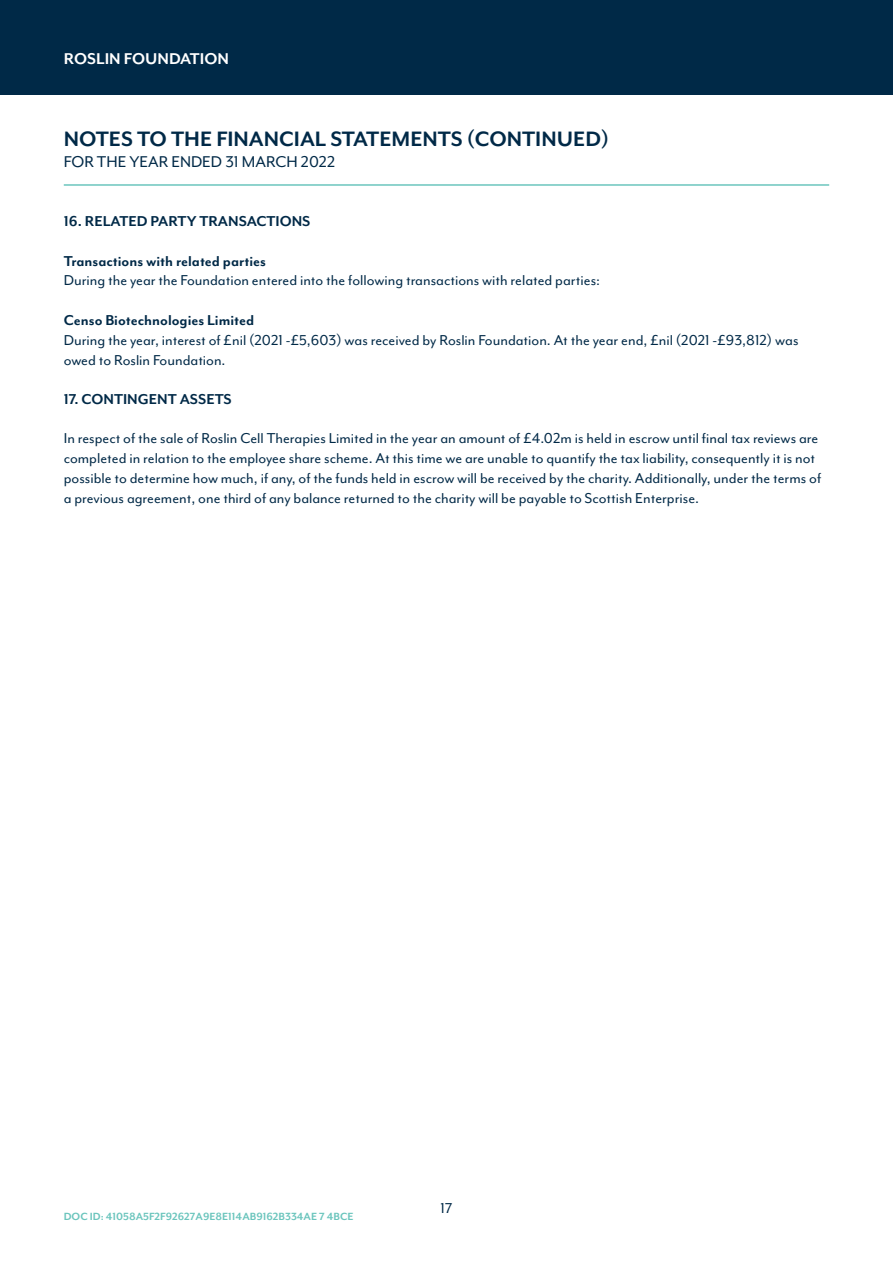
<style>
.page{position:relative;width:893px;height:1263px;background:#fff}
.page>*{position:absolute;margin:0;border:0;box-sizing:border-box;transform-origin:0 0}
.t1{font:700 24px "Mr Eaves Mod OT";color:#002947}
.t2{font:18px "Mr Eaves Mod OT";color:#002947}
.t3{font:700 18px "Mr Eaves Mod OT";color:#fff}
.t4{font:16.5px/19.8px "Mr Eaves Mod OT";color:#002947}
.t5{font:700 16.5px "Mr Eaves Mod OT";color:#002947}
.t6{font:700 12px "Mr Eaves Mod OT";color:#6bc5bd}
</style>
<div class="page">
<div style="left:0;top:0;width:893px;height:95px;background:#002947"></div>
<hr style="left:64px;top:184px;width:765px;height:2px;background:#6bc5bd">
<p class="t3" style="left:64px;top:48px;width:167px">ROSLIN FOUNDATION</p>
<p class="t1" style="left:64px;top:125px;width:547px">NOTES TO THE FINANCIAL STATEMENTS (CONTINUED)</p>
<p class="t2" style="left:64px;top:152px;width:273px">FOR THE YEAR ENDED 31 MARCH 2022</p>
<p class="t5" style="left:64px;top:212px;width:248px">16. RELATED PARTY TRANSACTIONS</p>
<p class="t5" style="left:64px;top:251px;width:204px">Transactions with related parties</p>
<p class="t4" style="left:64px;top:270px;width:538px">During the year the Foundation entered into the following transactions with related parties:</p>
<p class="t5" style="left:64px;top:311px;width:192px">Censo Biotechnologies Limited</p>
<p class="t4" style="left:64px;top:330px;width:736px">During the year, interest of £nil (2021 -£5,603) was received by Roslin Foundation. At the year end, £nil (2021 -£93,812) was owed to Roslin Foundation.</p>
<p class="t5" style="left:64px;top:390px;width:169px">17. CONTINGENT ASSETS</p>
<p class="t4" style="left:64px;top:428px;width:759px">In respect of the sale of Roslin Cell Therapies Limited in the year an amount of £4.02m is held in escrow until final tax reviews are completed in relation to the employee share scheme. At this time we are unable to quantify the tax liability, consequently it is not possible to determine how much, if any, of the funds held in escrow will be received by the charity. Additionally, under the terms of a previous agreement, one third of any balance returned to the charity will be payable to Scottish Enterprise.</p>
<p class="t6" style="left:64px;top:1209px;width:291px">DOC ID: 41058A5F2F92627A9E8E114AB9162B334AE 7 4BCE</p>
<p class="t4" style="left:441px;top:1198px;width:13px">17</p>
</div>
